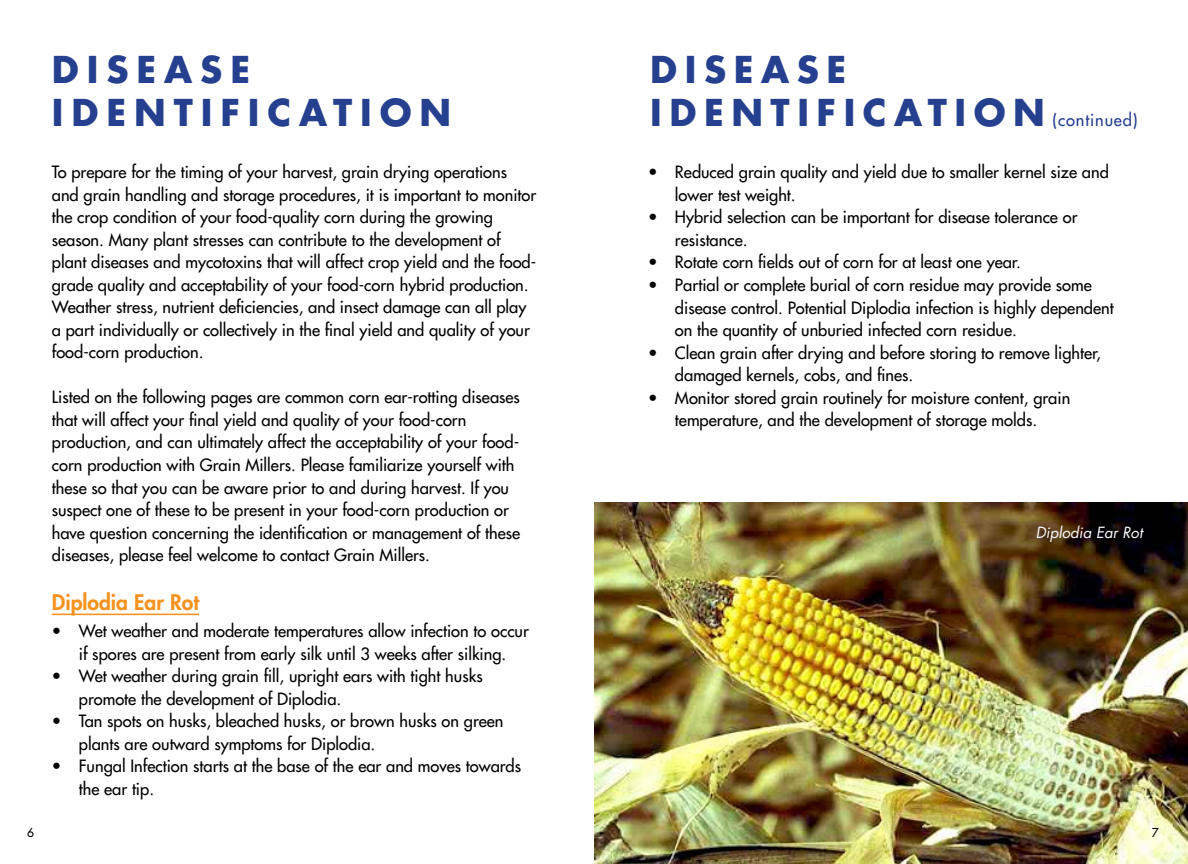
<style>
.page{position:relative;width:1188px;height:864px;background:#fff}
.page>*{position:absolute;margin:0;border:0;box-sizing:border-box;transform-origin:0 0}
.t1{font:700 36px/43.2px "Futura LT";letter-spacing:.21em;color:#25408f}
.t2{font:800 21px "Futura LT";color:#f7921e}
.t3{font:16.5px/22.5px "Futura LT";color:#000}
.t4{font:italic 15px "Futura LT";color:#fff}
.t5{font:12px "Futura LT";color:#000}
.s1{font-weight:400;font-size:16.5px}
</style>
<div class="page">
<hr style="left:52px;top:614px;width:147px;height:1px;background:#f7921e">
<img style="left:594px;top:503px;width:594px;height:361px">
<h1 class="t1" style="left:52px;top:47px;width:401px">DISEASE<br>IDENTIFICATION</h1>
<p class="t3" style="left:52px;top:161px;width:486px">To prepare for the timing of your harvest, grain drying operations and grain handling and storage procedures, it is important to monitor the crop condition of your food-quality corn during the growing season. Many plant stresses can contribute to the development of plant diseases and mycotoxins that will affect crop yield and the food&shy;grade quality and acceptability of your food-corn hybrid production.<br>Weather stress, nutrient deficiencies, and insect damage can all play a part individually or collectively in the final yield and quality of your food-corn production.</p>
<p class="t3" style="left:52px;top:386px;width:470px">Listed on the following pages are common corn ear-rotting diseases that will affect your final yield and quality of your food-corn production, and can ultimately affect the acceptability of your food&shy;corn production with Grain Millers. Please familiarize yourself with these so that you can be aware prior to and during harvest. If you suspect one of these to be present in your food-corn production or have question concerning the identification or management of these diseases, please feel welcome to contact Grain Millers.</p>
<p class="t2" style="left:52px;top:589px;width:149px">Diplodia Ear Rot</p>
<p class="t3" style="left:52px;top:620px;width:479px;text-align:center">• Wet weather and moderate temperatures allow infection to occur if spores are present from early silk until 3 weeks after silking.</p>
<p class="t3" style="left:79px;top:665px;width:405px;text-indent:-27px">• Wet weather during grain fill, upright ears with tight husks promote the development of Diplodia.</p>
<p class="t3" style="left:79px;top:710px;width:426px;text-indent:-27px">• Tan spots on husks, bleached husks, or brown husks on green plants are outward symptoms for Diplodia.</p>
<p class="t3" style="left:79px;top:755px;width:444px;text-indent:-27px">• Fungal Infection starts at the base of the ear and moves towards the ear tip.</p>
<h1 class="t1" style="left:650px;top:47px;width:489px">DISEASE<br>IDENTIFICATION <span class="s1">(continued)</span></h1>
<p class="t3" style="left:675px;top:161px;width:435px;text-indent:-27px">• Reduced grain quality and yield due to smaller kernel size and lower test weight.</p>
<p class="t3" style="left:675px;top:206px;width:404px;text-indent:-27px">• Hybrid selection can be important for disease tolerance or resistance.</p>
<p class="t3" style="left:648px;top:251px;width:374px">• Rotate corn fields out of corn for at least one year.</p>
<p class="t3" style="left:675px;top:274px;width:440px;text-indent:-27px">• Partial or complete burial of corn residue may provide some disease control. Potential Diplodia infection is highly dependent on the quantity of unburied infected corn residue.</p>
<p class="t3" style="left:675px;top:341px;width:428px;text-indent:-27px">• Clean grain after drying and before storing to remove lighter, damaged kernels, cobs, and fines.</p>
<p class="t3" style="left:648px;top:386px;width:424px;text-align:center">• Monitor stored grain routinely for moisture content, grain temperature, and the development of storage molds.</p>
<p class="t4" style="left:1036px;top:523px;width:108px">Diplodia Ear Rot</p>
<p class="t5" style="left:27px;top:825px;width:8px">6</p>
<p class="t5" style="left:1152px;top:825px;width:8px">7</p>
</div>
